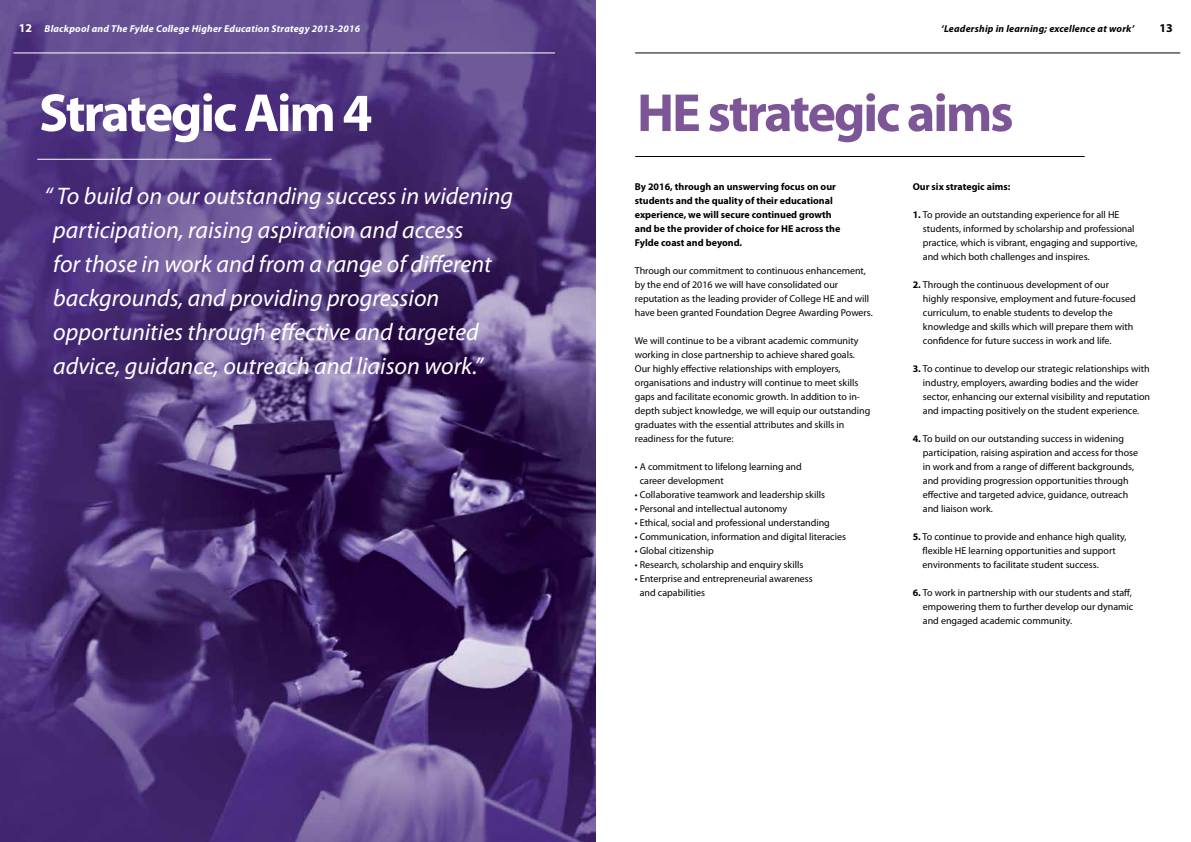
<style>
.page{position:relative;width:1191px;height:842px;background:#fff}
.page>*{position:absolute;margin:0;border:0;box-sizing:border-box;transform-origin:0 0}
.t1{font:700 54px "Myriad Pro";letter-spacing:-.04em;color:#7d5698}
.t2{font:700 54px "Myriad Pro";letter-spacing:-.04em;color:#fff}
.t3{font:italic 24px/34px "Myriad Pro";color:#fff}
.t4{font:700 12px "Myriad Pro";color:#000}
.t5{font:10px/14px "Myriad Pro";color:#000}
.t6{font:700 10px/14px "Myriad Pro";color:#000}
.t7{font:italic 700 10px "Myriad Pro";letter-spacing:.02em;color:#fff}
.t8{font:italic 700 10px "Myriad Pro";letter-spacing:.02em;color:#000}
.s1{font-style:normal;font-size:12px}
.s2{font-weight:700}
</style>
<div class="page">
<hr style="left:635px;top:156px;width:449px;height:1px;background:#000">
<hr style="left:635px;top:52px;width:545px;height:1px;background:#000">
<img style="left:0;top:0;width:595px;height:842px">
<hr style="left:37px;top:159px;width:234px;height:1px;background:#fff">
<hr style="left:13px;top:52px;width:542px;height:1px;background:#fff">
<p class="t7" style="left:19px;top:22px;width:343px"><span class="s1">12</span> Blackpool and The Fylde College Higher Education Strategy 2013-2016</p>
<p class="t8" style="left:941px;top:22px;width:194px">‘Leadership in learning; excellence at work’</p>
<p class="t4" style="left:1159px;top:21px;width:15px">13</p>
<h1 class="t2" style="left:39px;top:78px;width:335px">Strategic Aim 4</h1>
<h1 class="t1" style="left:637px;top:78px;width:378px">HE strategic aims</h1>
<p class="t3" style="left:53px;top:179px;width:461px;text-indent:-9px">“ To build on our outstanding success in widening participation, raising aspiration and access<br>for those in work and from a range of different backgrounds, and providing progression opportunities through effective and targeted advice, guidance, outreach and liaison work.”</p>
<p class="t6" style="left:635px;top:179px;width:207px">By 2016, through an unswerving focus on our students and the quality of their educational experience, we will secure continued growth and be the provider of choice for HE across the Fylde coast and beyond.</p>
<p class="t5" style="left:635px;top:263px;width:239px">Through our commitment to continuous enhancement, by the end of 2016 we will have consolidated our reputation as the leading provider of College HE and will have been granted Foundation Degree Awarding Powers.</p>
<p class="t5" style="left:635px;top:333px;width:237px">We will continue to be a vibrant academic community working in close partnership to achieve shared goals.<br>Our highly effective relationships with employers, organisations and industry will continue to meet skills gaps and facilitate economic growth. In addition to in&shy;depth subject knowledge, we will equip our outstanding graduates with the essential attributes and skills in readiness for the future:</p>
<p class="t5" style="left:640px;top:459px;width:163px;text-indent:-5px">• A commitment to lifelong learning and career development</p>
<p class="t5" style="left:635px;top:487px;width:192px">• Collaborative teamwork and leadership skills</p>
<p class="t5" style="left:635px;top:501px;width:154px">• Personal and intellectual autonomy</p>
<p class="t5" style="left:635px;top:515px;width:196px">• Ethical, social and professional understanding</p>
<p class="t5" style="left:635px;top:529px;width:213px">• Communication, information and digital literacies</p>
<p class="t5" style="left:635px;top:543px;width:81px">• Global citizenship</p>
<p class="t5" style="left:635px;top:557px;width:170px">• Research, scholarship and enquiry skills</p>
<p class="t5" style="left:640px;top:571px;width:174px;text-indent:-5px">• Enterprise and entrepreneurial awareness and capabilities</p>
<p class="t6" style="left:912px;top:179px;width:99px">Our six strategic aims:</p>
<p class="t5" style="left:923px;top:207px;width:216px;text-indent:-10px"><span class="s2">1.</span> To provide an outstanding experience for all HE students, informed by scholarship and professional practice, which is vibrant, engaging and supportive, and which both challenges and inspires.</p>
<p class="t5" style="left:923px;top:277px;width:214px;text-indent:-10px"><span class="s2">2.</span> Through the continuous development of our highly responsive, employment and future-focused curriculum, to enable students to develop the knowledge and skills which will prepare them with confidence for future success in work and life.</p>
<p class="t5" style="left:923px;top:361px;width:229px;text-indent:-10px"><span class="s2">3.</span> To continue to develop our strategic relationships with industry, employers, awarding bodies and the wider sector, enhancing our external visibility and reputation and impacting positively on the student experience.</p>
<p class="t5" style="left:923px;top:431px;width:217px;text-indent:-10px"><span class="s2">4.</span> To build on our outstanding success in widening participation, raising aspiration and access for those in work and from a range of different backgrounds, and providing progression opportunities through effective and targeted advice, guidance, outreach and liaison work.</p>
<p class="t5" style="left:922px;top:529px;width:205px;text-indent:-10px"><span class="s2">5.</span> To continue to provide and enhance high quality, flexible HE learning opportunities and support environments to facilitate student success.</p>
<p class="t5" style="left:923px;top:585px;width:212px;text-indent:-10px"><span class="s2">6.</span> To work in partnership with our students and staff, empowering them to further develop our dynamic and engaged academic community.</p>
</div>
